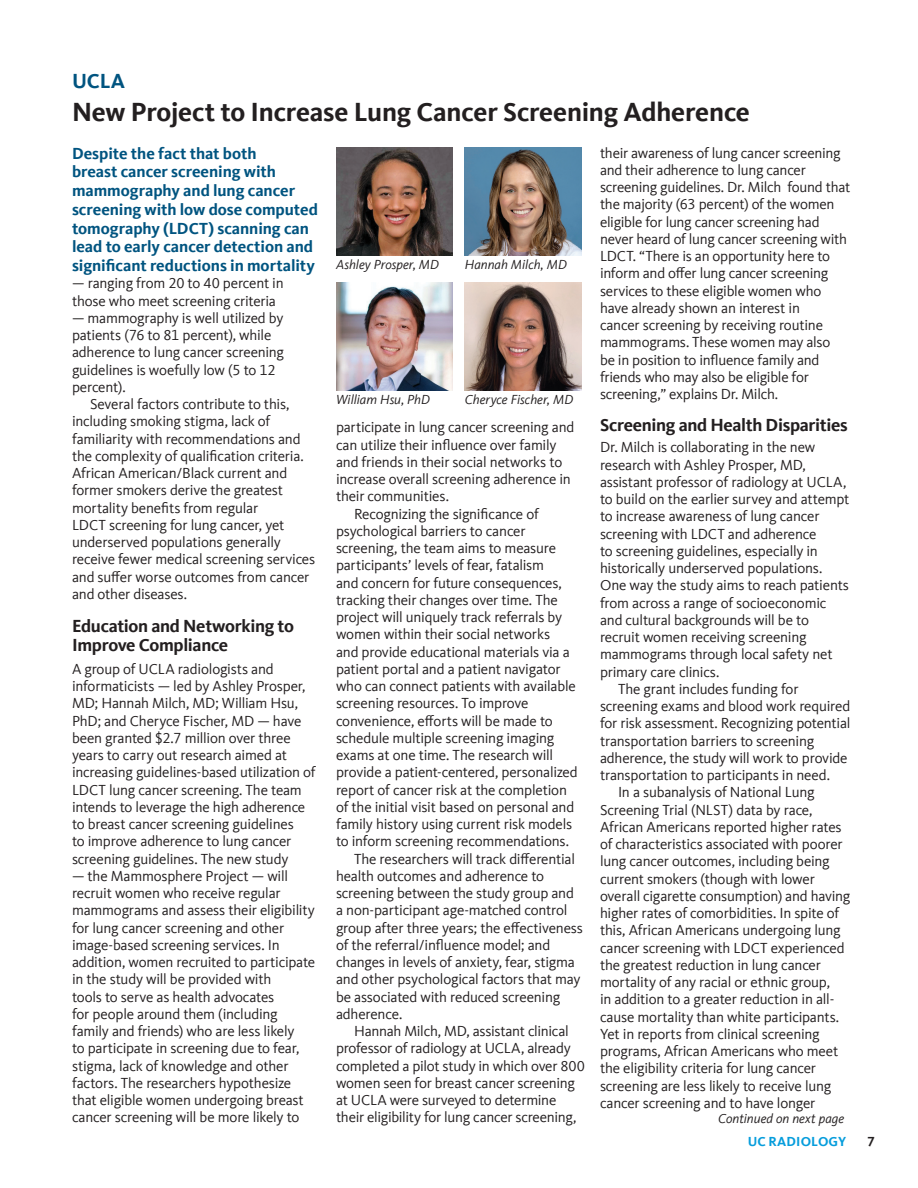
<style>
.page{position:relative;width:918px;height:1188px;background:#fff}
.page>*{position:absolute;margin:0;border:0;box-sizing:border-box;transform-origin:0 0}
.Hed_B{font:700 27px "Kievit Offc Pro";letter-spacing:-.01em;color:#231f20}
.Kicker{font:700 21px "Kievit Offc Pro";color:#005480}
.Subhead{font:700 18px/19.5px "Kievit Offc Pro";letter-spacing:-.02em;color:#231f20}
.intro_blue{font:700 16.5px/18.8px "Kievit Offc Pro";letter-spacing:-.005em;color:#005480}
.Body_10_12{font:15px/17.2px "Kievit Offc Pro";letter-spacing:-.015em;color:#231f20}
.Body_noindent{font:15px/17.2px "Kievit Offc Pro";letter-spacing:-.015em;color:#231f20}
.t1{font:italic 13.5px "Kievit Offc Pro";color:#231f20}
.t2{font:700 13.5px "Kievit Offc Pro";letter-spacing:.01em;color:#069ddc}
.t3{font:700 13.5px "Kievit Offc Pro";color:#231f20}
</style>
<div class="page">
<img style="left:336px;top:148px;width:117px;height:108px">
<img style="left:336px;top:283px;width:117px;height:108px">
<img style="left:465px;top:148px;width:117px;height:108px">
<img style="left:465px;top:283px;width:117px;height:108px">
<p class="Kicker" style="left:72px;top:68px;width:55px">UCLA</p>
<p class="Hed_B" style="left:72px;top:96px;width:680px">New Project to Increase Lung Cancer Screening Adherence</p>
<p class="intro_blue" style="left:72px;top:144px;width:247px">Despite the fact that both<br>breast cancer screening with mammography and lung cancer screening with low dose computed tomography (LDCT) scanning can lead to early cancer detection and significant reductions in mortality</p>
<p class="Body_noindent" style="left:72px;top:275px;width:213px">— ranging from 20 to 40 percent in those who meet screening criteria</p>
<p class="Body_noindent" style="left:72px;top:309px;width:214px">— mammography is well utilized by patients (76 to 81 percent), while adherence to lung cancer screening guidelines is woefully low (5 to 12 percent).</p>
<p class="Body_10_12" style="left:72px;top:395px;width:245px;text-indent:18px">Several factors contribute to this, including smoking stigma, lack of familiarity with recommendations and the complexity of qualification criteria.<br>African American/Black current and former smokers derive the greatest mortality benefits from regular<br>LDCT screening for lung cancer, yet underserved populations generally receive fewer medical screening services and suffer worse outcomes from cancer and other diseases.</p>
<p class="Subhead" style="left:72px;top:616px;width:224px">Education and Networking to<br>Improve Compliance</p>
<p class="Body_noindent" style="left:72px;top:660px;width:245px">A group of UCLA radiologists and informaticists — led by Ashley Prosper, MD; Hannah Milch, MD; William Hsu, PhD; and Cheryce Fischer, MD — have been granted $2.7 million over three years to carry out research aimed at increasing guidelines-based utilization of LDCT lung cancer screening. The team intends to leverage the high adherence to breast cancer screening guidelines<br>to improve adherence to lung cancer screening guidelines. The new study</p>
<p class="Body_noindent" style="left:72px;top:867px;width:245px">— the Mammosphere Project — will recruit women who receive regular mammograms and assess their eligibility for lung cancer screening and other image-based screening services. In addition, women recruited to participate in the study will be provided with<br>tools to serve as health advocates<br>for people around them (including family and friends) who are less likely<br>to participate in screening due to fear, stigma, lack of knowledge and other factors. The researchers hypothesize that eligible women undergoing breast cancer screening will be more likely to</p>
<p class="t1" style="left:336px;top:256px;width:105px">Ashley Prosper, MD</p>
<p class="t1" style="left:465px;top:256px;width:104px">Hannah Milch, MD</p>
<p class="t1" style="left:336px;top:391px;width:96px">William Hsu, PhD</p>
<p class="t1" style="left:465px;top:391px;width:110px">Cheryce Fischer, MD</p>
<p class="Body_noindent" style="left:336px;top:419px;width:240px">participate in lung cancer screening and can utilize their influence over family and friends in their social networks to increase overall screening adherence in their communities.</p>
<p class="Body_10_12" style="left:336px;top:505px;width:243px;text-indent:18px">Recognizing the significance of psychological barriers to cancer screening, the team aims to measure participants’ levels of fear, fatalism<br>and concern for future consequences, tracking their changes over time. The project will uniquely track referrals by women within their social networks<br>and provide educational materials via a patient portal and a patient navigator who can connect patients with available screening resources. To improve convenience, efforts will be made to schedule multiple screening imaging exams at one time. The research will provide a patient-centered, personalized report of cancer risk at the completion of the initial visit based on personal and family history using current risk models to inform screening recommendations.</p>
<p class="Body_10_12" style="left:336px;top:850px;width:248px;text-indent:18px">The researchers will track differential health outcomes and adherence to screening between the study group and a non-participant age-matched control group after three years; the effectiveness of the referral/influence model; and changes in levels of anxiety, fear, stigma and other psychological factors that may be associated with reduced screening adherence.</p>
<p class="Body_10_12" style="left:336px;top:1022px;width:251px;text-indent:18px">Hannah Milch, MD, assistant clinical professor of radiology at UCLA, already completed a pilot study in which over 800 women seen for breast cancer screening at UCLA were surveyed to determine their eligibility for lung cancer screening,</p>
<p class="Body_10_12" style="left:600px;top:144px;width:252px">their awareness of lung cancer screening and their adherence to lung cancer screening guidelines. Dr. Milch found that the majority (63 percent) of the women eligible for lung cancer screening had never heard of lung cancer screening with LDCT. “There is an opportunity here to inform and offer lung cancer screening services to these eligible women who have already shown an interest in<br>cancer screening by receiving routine mammograms. These women may also<br>be in position to influence family and friends who may also be eligible for screening,” explains Dr. Milch.</p>
<p class="Subhead" style="left:600px;top:415px;width:249px">Screening and Health Disparities</p>
<p class="Body_noindent" style="left:600px;top:439px;width:251px">Dr. Milch is collaborating in the new research with Ashley Prosper, MD, assistant professor of radiology at UCLA, to build on the earlier survey and attempt to increase awareness of lung cancer screening with LDCT and adherence<br>to screening guidelines, especially in historically underserved populations.<br>One way the study aims to reach patients from across a range of socioeconomic and cultural backgrounds will be to recruit women receiving screening mammograms through local safety net primary care clinics.</p>
<p class="Body_10_12" style="left:600px;top:680px;width:252px;text-indent:18px">The grant includes funding for screening exams and blood work required for risk assessment. Recognizing potential transportation barriers to screening adherence, the study will work to provide transportation to participants in need.</p>
<p class="Body_10_12" style="left:600px;top:784px;width:252px;text-indent:18px">In a subanalysis of National Lung Screening Trial (NLST) data by race, African Americans reported higher rates of characteristics associated with poorer lung cancer outcomes, including being current smokers (though with lower overall cigarette consumption) and having higher rates of comorbidities. In spite of this, African Americans undergoing lung cancer screening with LDCT experienced the greatest reduction in lung cancer mortality of any racial or ethnic group,<br>in addition to a greater reduction in all&shy;cause mortality than white participants.<br>Yet in reports from clinical screening programs, African Americans who meet the eligibility criteria for lung cancer screening are less likely to receive lung cancer screening and to have longer</p>
<p class="t1" style="left:718px;top:1111px;width:128px">Continued on next page</p>
<p class="t2" style="left:748px;top:1133px;width:100px">UC RADIOLOGY</p>
<p class="t3" style="left:867px;top:1133px;width:9px">7</p>
</div>
